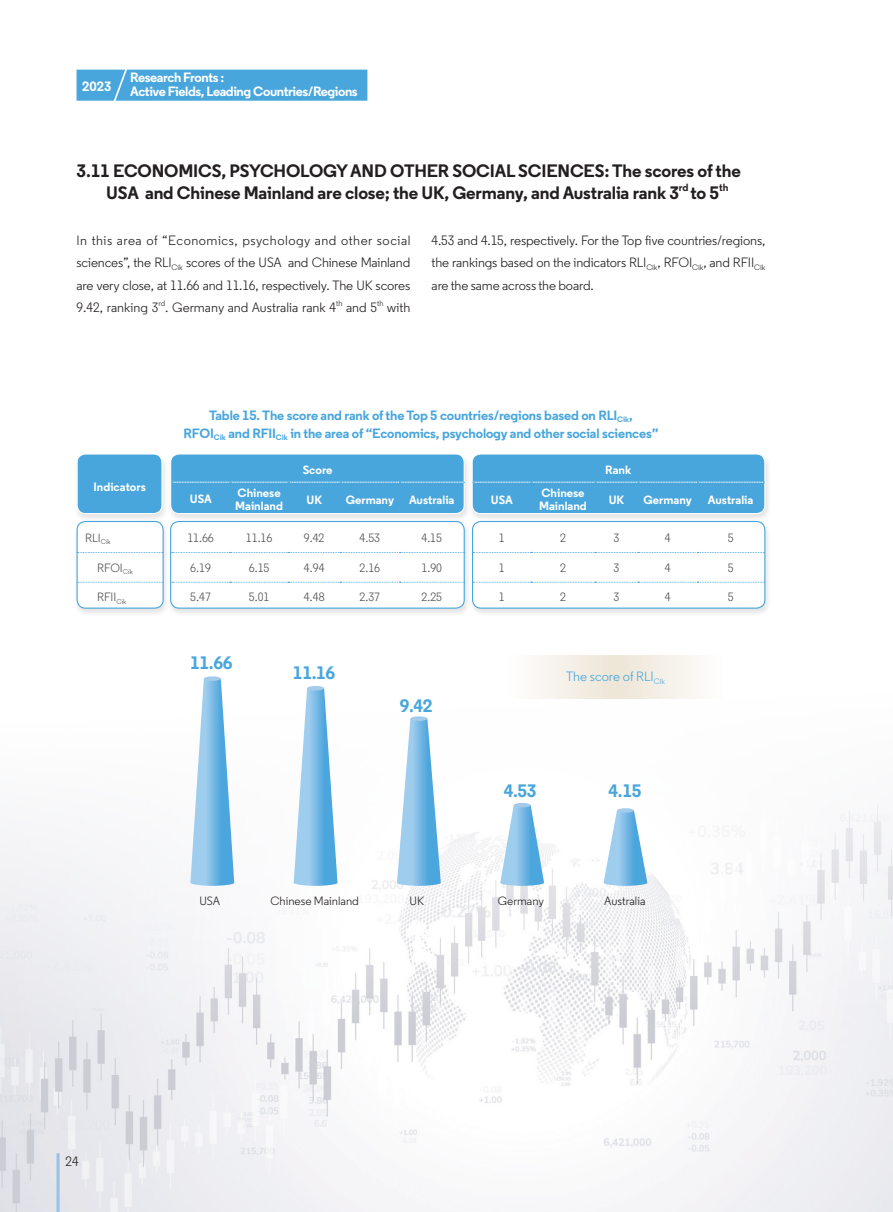
<style>
.page{position:relative;width:893px;height:1212px;background:#fff}
.page>*{position:absolute;margin:0;border:0;box-sizing:border-box;transform-origin:0 0}
.t1{font:700 18px/22.5px "Regular Clarivate";letter-spacing:-.01em;color:#231f20}
.t2{font:700 18px "Regular Clarivate";letter-spacing:-.02em;color:#48a6dc}
.t3{font:13.5px/22.5px "Regular Clarivate";letter-spacing:-.01em;color:#231f20;text-align:justify}
.t4{font:700 13.5px/18px "Regular Clarivate";letter-spacing:-.01em;color:#48a6dc;text-align:center}
.t5{font:700 13.5px/13.5px "Regular Clarivate";letter-spacing:-.03em;color:#fff}
.t6{font:13.5px "Regular Clarivate";color:#48a6dc}
.t7{font:12px "Regular Clarivate";color:#4b4c4d}
.t8{font:700 12px/13.5px "Regular Clarivate";color:#fff}
.t9{font:12px "Regular Clarivate";color:#231f20}
.t10{font:700 10.5px "Regular Clarivate";color:#231f20}
.t11{font:7.8px "Regular Clarivate";color:#231f20}
</style>
<div class="page">
<img style="left:0;top:677px;width:893px;height:535px">
<hr style="left:57px;top:1153px;width:3px;height:59px;background:#96c2e8">
<div style="left:77px;top:70px;width:290px;height:31px;background:#48a6dc"></div>
<div style="left:74px;top:520px;width:96px;height:97px;background:#231f20;opacity:.12"></div>
<div style="left:77px;top:521px;width:86px;height:87px;background:#fff;border-radius:9px"></div>
<div style="left:77px;top:521px;width:87px;height:88px;border:1px solid #48a6dc;border-radius:9px"></div>
<div style="left:74px;top:453px;width:95px;height:70px;background:#231f20;opacity:.12"></div>
<div style="left:77px;top:454px;width:85px;height:60px;background:#48a6dc;border-radius:9px"></div>
<div style="left:77px;top:453px;width:86px;height:61px;border:1px solid #fff;border-radius:9px"></div>
<div style="left:167px;top:520px;width:304px;height:97px;background:#f2f1f2"></div>
<div style="left:171px;top:521px;width:293px;height:87px;background:#fff;border-radius:9px"></div>
<div style="left:170px;top:521px;width:295px;height:88px;border:1px solid #48a6dc;border-radius:9px"></div>
<div style="left:167px;top:453px;width:304px;height:70px;background:#231f20;opacity:.12"></div>
<div style="left:171px;top:454px;width:293px;height:60px;background:#48a6dc;border-radius:9px"></div>
<div style="left:170px;top:453px;width:295px;height:61px;border:1px solid #fff;border-radius:9px"></div>
<div style="left:469px;top:520px;width:302px;height:97px;background:#231f20;opacity:.12"></div>
<div style="left:473px;top:521px;width:292px;height:87px;background:#fff;border-radius:9px"></div>
<div style="left:472px;top:521px;width:293px;height:88px;border:1px solid #48a6dc;border-radius:9px"></div>
<div style="left:469px;top:453px;width:302px;height:70px;background:#231f20;opacity:.12"></div>
<div style="left:472px;top:454px;width:293px;height:60px;background:#48a6dc;border-radius:9px"></div>
<div style="left:472px;top:453px;width:293px;height:61px;border:1px solid #fff;border-radius:9px"></div>
<svg style="left:172px;top:482px;width:293px;height:1px"></svg>
<svg style="left:473px;top:482px;width:291px;height:1px"></svg>
<svg style="left:77px;top:552px;width:86px;height:1px"></svg>
<svg style="left:172px;top:552px;width:293px;height:1px"></svg>
<svg style="left:473px;top:552px;width:291px;height:1px"></svg>
<svg style="left:77px;top:582px;width:86px;height:1px"></svg>
<svg style="left:172px;top:582px;width:293px;height:1px"></svg>
<svg style="left:473px;top:582px;width:291px;height:1px"></svg>
<svg style="left:190px;top:679px;width:44px;height:207px"></svg>
<div style="left:204px;top:676px;width:17px;height:5px;background:#a5cbeb;border-radius:50%"></div>
<svg style="left:294px;top:688px;width:43px;height:198px"></svg>
<hr style="left:307px;top:686px;width:17px;height:4px;background:#a5cbeb;border-radius:50%">
<svg style="left:397px;top:719px;width:44px;height:167px"></svg>
<div style="left:410px;top:716px;width:17px;height:5px;background:#a5cbeb;border-radius:50%"></div>
<svg style="left:500px;top:805px;width:44px;height:81px"></svg>
<hr style="left:514px;top:803px;width:17px;height:4px;background:#a5cbeb;border-radius:50%">
<svg style="left:603px;top:810px;width:44px;height:76px"></svg>
<div style="left:617px;top:808px;width:17px;height:5px;background:#a5cbeb;border-radius:50%"></div>
<div style="left:616px;top:655px;width:107px;height:43px;background:linear-gradient(to right,#ede5d6,#fefefd)"></div>
<div style="left:508px;top:655px;width:108px;height:43px;background:linear-gradient(to right,#fefefe,#eee6d7)"></div>
<p class="t5" style="left:82px;top:79px;width:31px">2023</p>
<p class="t5" style="left:130px;top:70px;width:229px">Research Fronts :<br>Active Fields, Leading Countries/Regions</p>
<h1 class="t1" style="left:106px;top:159px;width:636px;text-indent:-30px">3.11 ECONOMICS, PSYCHOLOGY AND OTHER SOCIAL SCIENCES: The scores of the<br>USA and Chinese Mainland are close; the UK, Germany, and Australia rank 3</h1>
<p class="t10" style="left:679px;top:180px;width:11px">rd</p>
<h1 class="t1" style="left:690px;top:182px;width:30px">to 5</h1>
<p class="t10" style="left:719px;top:180px;width:11px">th</p>
<p class="t3" style="left:77px;top:229px;width:335px">In this area of “Economics, psychology and other social sciences”, the RLI<sub>Cik</sub> scores of the USA and Chinese Mainland are very close, at 11.66 and 11.16, respectively. The UK scores 9.42, ranking 3</p>
<p class="t11" style="left:158px;top:298px;width:8px">rd</p>
<p class="t3" style="left:165px;top:296px;width:172px">. Germany and Australia rank 4</p>
<p class="t11" style="left:336px;top:298px;width:8px">th</p>
<p class="t3" style="left:346px;top:296px;width:33px">and 5</p>
<p class="t11" style="left:377px;top:298px;width:8px">th</p>
<p class="t3" style="left:387px;top:296px;width:25px">with</p>
<p class="t3" style="left:432px;top:229px;width:335px">4.53 and 4.15, respectively. For the Top five countries/regions, the rankings based on the indicators RLI<sub>Cik</sub>, RFOI<sub>Cik</sub>, and RFII<sub>Cik </sub>are the same across the board.</p>
<p class="t4" style="left:184px;top:406px;width:476px">Table 15. The score and rank of the Top 5 countries/regions based on RLI<sub>Cik</sub>,<br>RFOI<sub>Cik</sub> and RFII<sub>Cik</sub> in the area of “Economics, psychology and other social sciences”</p>
<p class="t8" style="left:94px;top:480px;width:54px">Indicators</p>
<p class="t8" style="left:303px;top:463px;width:31px">Score</p>
<p class="t8" style="left:605px;top:463px;width:27px">Rank</p>
<p class="t8" style="left:190px;top:492px;width:23px">USA</p>
<p class="t8" style="left:235px;top:486px;width:49px">Chinese<br>Mainland</p>
<p class="t8" style="left:307px;top:492px;width:17px">UK</p>
<p class="t8" style="left:346px;top:492px;width:110px">Germany Australia</p>
<p class="t8" style="left:491px;top:492px;width:23px">USA</p>
<p class="t8" style="left:539px;top:486px;width:49px">Chinese<br>Mainland</p>
<p class="t8" style="left:609px;top:492px;width:17px">UK</p>
<p class="t8" style="left:644px;top:492px;width:50px">Germany</p>
<p class="t8" style="left:708px;top:492px;width:47px">Australia</p>
<p class="t7" style="left:85px;top:530px;width:27px">RLI<sub>Cik</sub></p>
<p class="t7" style="left:187px;top:530px;width:28px">11.66</p>
<p class="t7" style="left:246px;top:530px;width:28px">11.16</p>
<p class="t7" style="left:304px;top:530px;width:22px">9.42</p>
<p class="t7" style="left:359px;top:530px;width:22px">4.53</p>
<p class="t7" style="left:421px;top:530px;width:22px">4.15</p>
<p class="t7" style="left:499px;top:530px;width:7px">1</p>
<p class="t7" style="left:560px;top:530px;width:7px">2</p>
<p class="t7" style="left:613px;top:530px;width:7px">3</p>
<p class="t7" style="left:665px;top:530px;width:7px">4</p>
<p class="t7" style="left:728px;top:530px;width:7px">5</p>
<p class="t7" style="left:97px;top:560px;width:37px">RFOI<sub>Cik</sub></p>
<p class="t7" style="left:190px;top:560px;width:22px">6.19</p>
<p class="t7" style="left:249px;top:560px;width:22px">6.15</p>
<p class="t7" style="left:304px;top:560px;width:22px">4.94</p>
<p class="t7" style="left:359px;top:560px;width:22px">2.16</p>
<p class="t7" style="left:421px;top:560px;width:22px">1.90</p>
<p class="t7" style="left:499px;top:560px;width:7px">1</p>
<p class="t7" style="left:560px;top:560px;width:7px">2</p>
<p class="t7" style="left:613px;top:560px;width:7px">3</p>
<p class="t7" style="left:665px;top:560px;width:7px">4</p>
<p class="t7" style="left:728px;top:560px;width:7px">5</p>
<p class="t7" style="left:97px;top:590px;width:31px">RFII<sub>Cik</sub></p>
<p class="t7" style="left:190px;top:590px;width:22px">5.47</p>
<p class="t7" style="left:249px;top:590px;width:22px">5.01</p>
<p class="t7" style="left:304px;top:590px;width:22px">4.48</p>
<p class="t7" style="left:359px;top:590px;width:22px">2.37</p>
<p class="t7" style="left:421px;top:590px;width:22px">2.25</p>
<p class="t7" style="left:499px;top:590px;width:7px">1</p>
<p class="t7" style="left:560px;top:590px;width:7px">2</p>
<p class="t7" style="left:613px;top:590px;width:7px">3</p>
<p class="t7" style="left:665px;top:590px;width:7px">4</p>
<p class="t7" style="left:728px;top:590px;width:7px">5</p>
<h1 class="t2" style="left:190px;top:650px;width:44px">11.66</h1>
<h1 class="t2" style="left:293px;top:661px;width:44px">11.16</h1>
<h1 class="t2" style="left:400px;top:694px;width:34px">9.42</h1>
<p class="t6" style="left:566px;top:668px;width:100px">The score of RLI<sub>Cik</sub></p>
<h1 class="t2" style="left:504px;top:779px;width:34px">4.53</h1>
<h1 class="t2" style="left:609px;top:779px;width:34px">4.15</h1>
<p class="t3" style="left:66px;top:1150px;width:15px">24</p>
<p class="t9" style="left:199px;top:893px;width:22px">USA</p>
<p class="t9" style="left:270px;top:893px;width:90px">Chinese Mainland</p>
<p class="t9" style="left:409px;top:893px;width:16px">UK</p>
<p class="t9" style="left:498px;top:893px;width:48px">Germany</p>
<p class="t9" style="left:604px;top:893px;width:43px">Australia</p>
</div>
